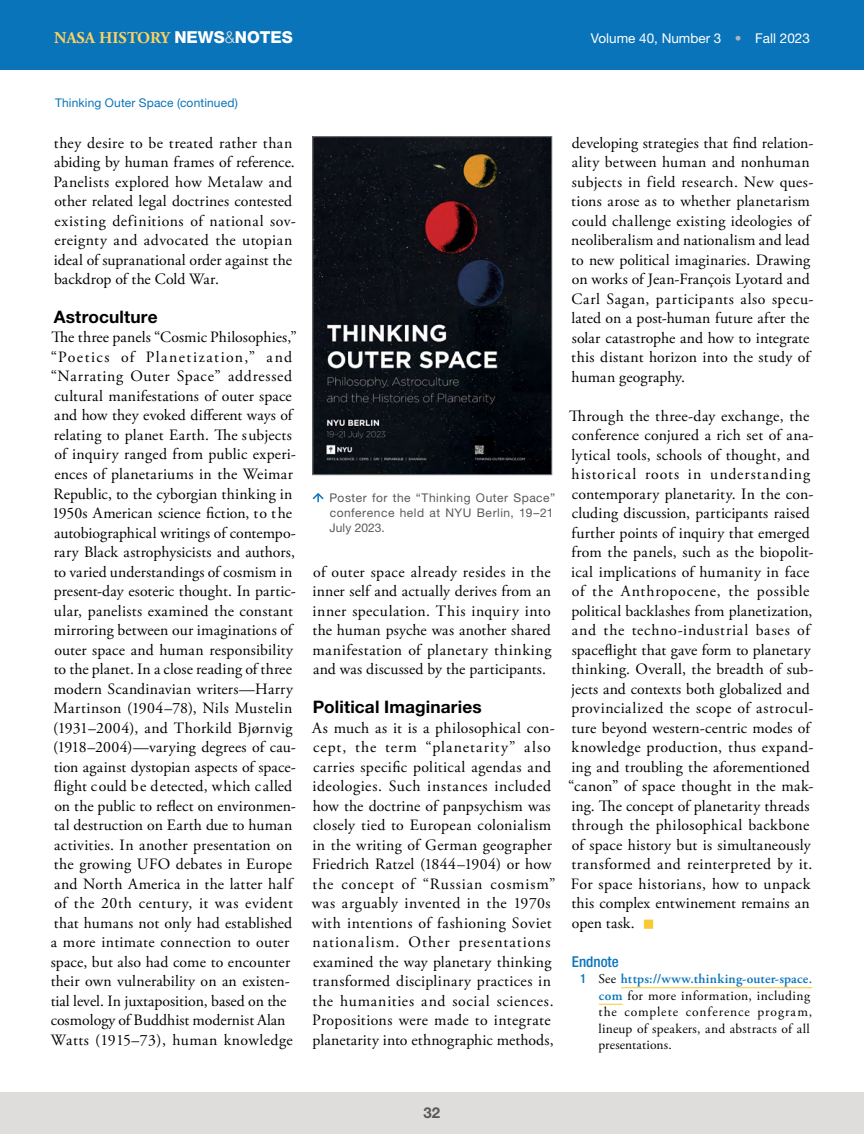
<style>
.page{position:relative;width:864px;height:1134px;background:#fff}
.page>*{position:absolute;margin:0;border:0;box-sizing:border-box;transform-origin:0 0}
.t1{font:700 17.25px "Helvetica Neue LT Std";letter-spacing:.01em;color:#000}
.t2{font:700 16.5px "Adobe Garamond Pro";color:#fbd262}
.Body{font:15.75px/19.5px "Adobe Garamond Pro";letter-spacing:.015em;color:#000}
.Endnote_heading{font:500 condensed 15px "Helvetica Neue LT Std";color:#0974b9}
.t3{font:700 15px "Helvetica Neue LT Std";color:#58595b}
.t4{font:13.5px/16.5px "Adobe Garamond Pro";letter-spacing:.025em;color:#000}
.t5{font:13.5px "Helvetica Neue LT Std";color:#fff}
.t6{font:12px/15px "Helvetica Neue LT Std";letter-spacing:.045em;color:#58595b}
.t7{font:12px "Helvetica Neue LT Std";letter-spacing:.01em;color:#0974b9}
.s1{font-family:"Helvetica Neue LT Std";font-weight:800;color:#fff}
.s2{font-family:"Helvetica Neue LT Std";font-weight:300;color:#dedddc}
.s3{color:#aeb4b9}
.s4{color:#fac832}
.s5{font-family:"Helvetica Neue LT Std";font-weight:500;font-stretch:condensed;font-size:12.75px;color:#0974b9}
.s6{font-weight:600;color:#0974b9}
</style>
<div class="page">
<div style="left:0;top:1092px;width:864px;height:42px;background:#dedddc"></div>
<div style="left:0;top:0;width:864px;height:70px;background:#0974b9"></div>
<hr style="left:621px;top:987px;width:191px;height:1px;background:#fac832">
<svg style="left:599px;top:1004px;width:24px;height:1px"></svg>
<img style="left:314px;top:138px;width:236px;height:335px">
<div style="left:312px;top:136px;width:240px;height:339px;border:1px solid #7e8083"></div>
<svg style="left:312px;top:493px;width:12px;height:9px"></svg>
<p class="t2" style="left:54px;top:28px;width:240px">NASA HISTORY <span class="s1">NEWS</span><span class="s2">&amp;</span><span class="s1">NOTES</span></p>
<p class="t5" style="left:591px;top:30px;width:221px">Volume 40, Number 3 <span class="s3">•</span> Fall 2023</p>
<p class="t7" style="left:55px;top:96px;width:184px">Thinking Outer Space (continued)</p>
<p class="Body" style="left:53px;top:134px;width:244px">they desire to be treated rather than abiding by human frames of reference.<br>Panelists explored how Metalaw and other related legal doctrines contested existing definitions of national sov&shy;ereignty and advocated the utopian ideal of supranational order against the backdrop of the Cold War.</p>
<p class="t1" style="left:54px;top:306px;width:105px">Astroculture</p>
<p class="Body" style="left:51px;top:328px;width:248px">The three panels “Cosmic Philosophies,” “Poetics of Planetization,” and “Narrating Outer Space” addressed cultural manifestations of outer space and how they evoked different ways of relating to planet Earth. The subjects of inquiry ranged from public experi&shy;ences of planetariums in the Weimar Republic, to the cyborgian thinking in 1950s American science fiction, to the autobiographical writings of contempo&shy;rary Black astrophysicists and authors, to varied understandings of cosmism in present-day esoteric thought. In partic&shy;ular, panelists examined the constant mirroring between our imaginations of outer space and human responsibility to the planet. In a close reading of three modern Scandinavian writers—Harry Martinson (1904–78), Nils Mustelin (1931–2004), and Thorkild Bjørnvig (1918–2004)—varying degrees of cau&shy;tion against dystopian aspects of space&shy;flight could be detected, which called on the public to reflect on environmen&shy;tal destruction on Earth due to human activities. In another presentation on the growing UFO debates in Europe and North America in the latter half of the 20th century, it was evident that humans not only had established a more intimate connection to outer space, but also had come to encounter their own vulnerability on an existen&shy;tial level. In juxtaposition, based on the cosmology of Buddhist modernist Alan Watts (1915–73), human knowledge</p>
<p class="t6" style="left:329px;top:490px;width:227px">Poster for the “Thinking Outer Space” conference held at NYU Berlin, 19–21<br>July 2023.</p>
<p class="Body" style="left:313px;top:563px;width:240px;text-align:justify">of outer space already resides in the inner self and actually derives from an inner speculation. This inquiry into the human psyche was another shared manifestation of planetary thinking and was discussed by the participants.</p>
<h2 class="t1" style="left:313px;top:696px;width:170px">Political Imaginaries</h2>
<p class="Body" style="left:312px;top:719px;width:245px">As much as it is a philosophical con&shy;cept, the term “planetarity” also carries specific political agendas and ideologies. Such instances included how the doctrine of panpsychism was closely tied to European colonialism in the writing of German geographer Friedrich Ratzel (1844–1904) or how the concept of “Russian cosmism” was arguably invented in the 1970s with intentions of fashioning Soviet nationalism. Other presentations examined the way planetary thinking transformed disciplinary practices in the humanities and social sciences.<br>Propositions were made to integrate planetarity into ethnographic methods,</p>
<p class="Body" style="left:571px;top:134px;width:244px">developing strategies that find relation&shy;ality between human and nonhuman subjects in field research. New ques&shy;tions arose as to whether planetarism could challenge existing ideologies of neoliberalism and nationalism and lead to new political imaginaries. Drawing on works of Jean-François Lyotard and Carl Sagan, participants also specu&shy;lated on a post-human future after the solar catastrophe and how to integrate this distant horizon into the study of human geography.</p>
<p class="Body" style="left:568px;top:407px;width:247px">Through the three-day exchange, the conference conjured a rich set of ana&shy;lytical tools, schools of thought, and historical roots in understanding contemporary planetarity. In the con&shy;cluding discussion, participants raised further points of inquiry that emerged from the panels, such as the biopolit&shy;ical implications of humanity in face of the Anthropocene, the possible political backlashes from planetization, and the techno-industrial bases of spaceflight that gave form to planetary thinking. Overall, the breadth of sub&shy;jects and contexts both globalized and provincialized the scope of astrocul&shy;ture beyond western-centric modes of knowledge production, thus expand&shy;ing and troubling the aforementioned “canon” of space thought in the mak&shy;ing. The concept of planetarity threads through the philosophical backbone of space history but is simultaneously transformed and reinterpreted by it.<br>For space historians, how to unpack this complex entwinement remains an open task. <span class="s4">■</span></p>
<p class="Endnote_heading" style="left:572px;top:952px;width:48px">Endnote</p>
<p class="t4" style="left:598px;top:971px;width:215px;text-indent:-18px"><span class="s5">1</span> See <span class="s6">https://www.thinking-outer-space. com</span> for more information, including the complete conference program, lineup of speakers, and abstracts of all presentations.</p>
<p class="t3" style="left:423px;top:1103px;width:18px">32</p>
</div>
